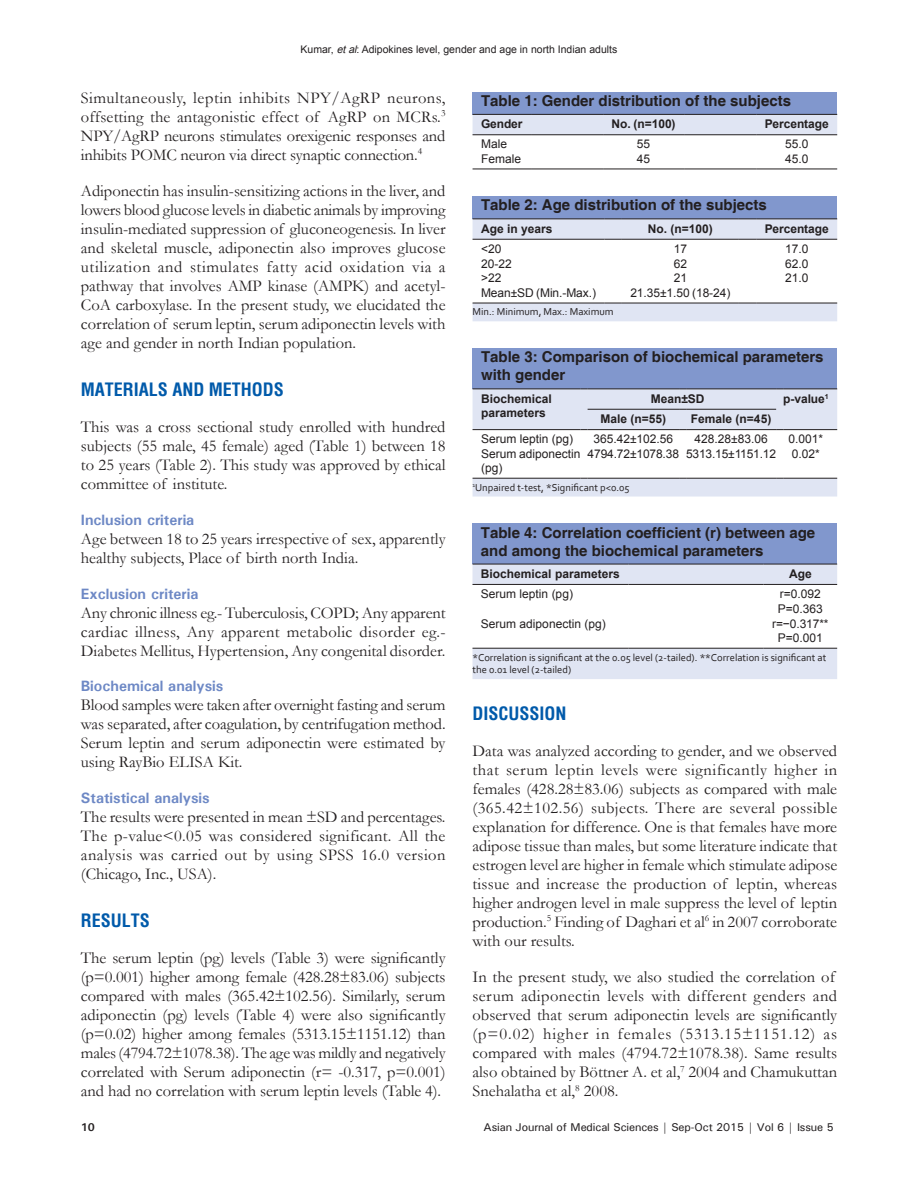
<style>
.page{position:relative;width:918px;height:1188px;background:#fff}
.page>*{position:absolute;margin:0;border:0;box-sizing:border-box;transform-origin:0 0}
.t1{font:700 condensed 18px "Helvetica";color:#015aaa}
.TX{font:16.5px/19px "Garamond";color:#231f20;text-align:justify}
.TT{font:700 15px/18px "Helvetica";color:#231f20}
.t2{font:700 15px "Univers";color:#6d88c5}
.TB{font:12px "Arial";color:#231f20}
.TCH{font:700 12px/14.4px "Arial";color:#231f20}
.TBL{font:12px/14.4px "Arial";letter-spacing:-.005em;color:#231f20}
.t3{font:500 11.25px "Univers";letter-spacing:-.01em;color:#231f20}
.t4{font:700 11.25px "Univers";color:#231f20}
.TFN{font:10.5px/12.6px "Corbel";color:#231f20}
.t5{font:10.5px "Arial";color:#231f20}
.s1{font-style:italic}
</style>
<div class="page">
<div style="left:473px;top:92px;width:364px;height:22px;background:#8197cd"></div>
<div style="left:473px;top:115px;width:364px;height:19px;background:#e0e5f3"></div>
<hr style="left:473px;top:169px;width:58px;height:1px;background:#231f20">
<hr style="left:531px;top:169px;width:72px;height:1px;background:#231f20">
<hr style="left:603px;top:169px;width:81px;height:1px;background:#231f20">
<hr style="left:684px;top:169px;width:72px;height:1px;background:#231f20">
<hr style="left:756px;top:169px;width:81px;height:1px;background:#231f20">
<hr style="left:473px;top:134px;width:58px;height:1px;background:#231f20">
<hr style="left:531px;top:134px;width:72px;height:1px;background:#231f20">
<hr style="left:603px;top:134px;width:81px;height:1px;background:#231f20">
<hr style="left:684px;top:134px;width:72px;height:1px;background:#231f20">
<hr style="left:756px;top:134px;width:81px;height:1px;background:#231f20">
<hr style="left:473px;top:114px;width:58px;height:1px;background:#231f20">
<hr style="left:531px;top:114px;width:72px;height:1px;background:#231f20">
<hr style="left:603px;top:114px;width:81px;height:1px;background:#231f20">
<hr style="left:684px;top:114px;width:72px;height:1px;background:#231f20">
<hr style="left:756px;top:114px;width:81px;height:1px;background:#231f20">
<div style="left:473px;top:196px;width:364px;height:23px;background:#8197cd"></div>
<svg style="left:473px;top:218px;width:364px;height:103px"></svg>
<hr style="left:756px;top:218px;width:81px;height:1px;background:#231f20">
<div style="left:473px;top:348px;width:364px;height:41px;background:#8197cd"></div>
<svg style="left:473px;top:388px;width:364px;height:109px"></svg>
<div style="left:472px;top:524px;width:365px;height:40px;background:#8197cd"></div>
<svg style="left:472px;top:565px;width:365px;height:114px"></svg>
<hr style="left:472px;top:648px;width:156px;height:1px;background:#231f20">
<hr style="left:628px;top:648px;width:136px;height:1px;background:#231f20">
<hr style="left:764px;top:648px;width:73px;height:1px;background:#231f20">
<hr style="left:472px;top:584px;width:156px;height:1px;background:#231f20">
<hr style="left:628px;top:584px;width:136px;height:1px;background:#231f20">
<hr style="left:764px;top:584px;width:73px;height:1px;background:#231f20">
<hr style="left:472px;top:564px;width:156px;height:1px;background:#231f20">
<hr style="left:628px;top:564px;width:136px;height:1px;background:#231f20">
<hr style="left:764px;top:564px;width:73px;height:1px;background:#231f20">
<p class="t5" style="left:301px;top:42px;width:318px">Kumar, <span class="s1">etal</span>: Adipokines level, gender and age in north Indian adults</p>
<p class="TX" style="left:81px;top:88px;width:366px">Simultaneously, leptin inhibits NPY/AgRP neurons, offsetting the antagonistic effect of AgRP on MCRs.<sup>3<br></sup>NPY/AgRP neurons stimulates orexigenic responses and inhibits POMC neuron via direct synaptic connection.<sup>4</sup></p>
<p class="TX" style="left:81px;top:181px;width:366px">Adiponectin has insulin-sensitizing actions in the liver, and lowers blood glucose levels in diabetic animals by improving insulin-mediated suppression of gluconeogenesis. In liver and skeletal muscle, adiponectin also improves glucose utilization and stimulates fatty acid oxidation via a pathway that involves AMP kinase (AMPK) and acetyl-CoA carboxylase. In the present study, we elucidated the correlation of serum leptin, serum adiponectin levels with age and gender in north Indian population.</p>
<h1 class="t1" style="left:81px;top:378px;width:205px">MATERIALS AND METHODS</h1>
<p class="TX" style="left:81px;top:417px;width:366px">This was a cross sectional study enrolled with hundred subjects (55 male, 45 female) aged (Table 1) between 18 to 25 years (Table 2). This study was approved by ethical committee of institute.</p>
<h2 class="t2" style="left:81px;top:510px;width:115px">Inclusion criteria</h2>
<p class="TX" style="left:81px;top:529px;width:366px">Age between 18 to 25 years irrespective of sex, apparently healthy subjects, Place of birth north India.</p>
<h2 class="t2" style="left:81px;top:584px;width:119px">Exclusion criteria</h2>
<p class="TX" style="left:81px;top:602px;width:366px">Any chronic illness eg.- Tuberculosis, COPD; Any apparent cardiac illness, Any apparent metabolic disorder eg.- Diabetes Mellitus, Hypertension, Any congenital disorder.</p>
<h2 class="t2" style="left:81px;top:676px;width:144px">Biochemical analysis</h2>
<p class="TX" style="left:81px;top:695px;width:366px">Blood samples were taken after overnight fasting and serum was separated, after coagulation, by centrifugation method.<br>Serum leptin and serum adiponectin were estimated by using RayBio ELISA Kit.</p>
<h2 class="t2" style="left:81px;top:788px;width:130px">Statistical analysis</h2>
<p class="TX" style="left:81px;top:807px;width:366px">The results were presented in mean ±SD and percentages.<br>The p-value&lt;0.05 was considered significant. All the analysis was carried out by using SPSS 16.0 version (Chicago, Inc., USA).</p>
<h1 class="t1" style="left:81px;top:908px;width:71px">RESULTS</h1>
<p class="TX" style="left:81px;top:948px;width:366px">The serum leptin (pg) levels (Table 3) were significantly (p=0.001) higher among female (428.28±83.06) subjects compared with males (365.42±102.56). Similarly, serum adiponectin (pg) levels (Table 4) were also significantly (p=0.02) higher among females (5313.15±1151.12) than males (4794.72±1078.38). The age was mildly and negatively correlated with Serum adiponectin (r= -0.317, p=0.001) and had no correlation with serum leptin levels (Table 4).</p>
<p class="TT" style="left:481px;top:92px;width:312px">Table 1: Gender distribution of the subjects</p>
<p class="TCH" style="left:481px;top:117px;width:43px">Gender</p>
<p class="TCH" style="left:612px;top:117px;width:66px">No. (n=100)</p>
<p class="TCH" style="left:765px;top:117px;width:66px">Percentage</p>
<p class="TB" style="left:481px;top:136px;width:28px">Male</p>
<p class="TB" style="left:637px;top:136px;width:15px">55</p>
<p class="TB" style="left:785px;top:136px;width:25px">55.0</p>
<p class="TBL" style="left:481px;top:151px;width:42px">Female</p>
<p class="TBL" style="left:637px;top:151px;width:15px">45</p>
<p class="TBL" style="left:785px;top:151px;width:25px">45.0</p>
<p class="TT" style="left:481px;top:197px;width:287px">Table 2: Age distribution of the subjects</p>
<p class="TCH" style="left:481px;top:221px;width:73px">Age in years</p>
<p class="TCH" style="left:648px;top:221px;width:67px">No. (n=100)</p>
<p class="TCH" style="left:765px;top:221px;width:66px">Percentage</p>
<p class="TB" style="left:481px;top:240px;width:22px">&lt;20</p>
<p class="TB" style="left:674px;top:240px;width:15px">17</p>
<p class="TB" style="left:785px;top:240px;width:25px">17.0</p>
<p class="TB" style="left:481px;top:255px;width:32px">20‑22</p>
<p class="TB" style="left:674px;top:255px;width:15px">62</p>
<p class="TB" style="left:785px;top:255px;width:25px">62.0</p>
<p class="TB" style="left:481px;top:270px;width:22px">&gt;22</p>
<p class="TB" style="left:674px;top:270px;width:15px">21</p>
<p class="TB" style="left:785px;top:270px;width:25px">21.0</p>
<p class="TBL" style="left:481px;top:285px;width:117px">Mean±SD (Min.‑Max.)</p>
<p class="TBL" style="left:630px;top:285px;width:102px">21.35±1.50 (18‑24)</p>
<p class="TFN" style="left:473px;top:305px;width:143px">Min.: Minimum, Max.: Maximum</p>
<p class="TT" style="left:481px;top:349px;width:344px">Table 3: Comparison of biochemical parameters with gender</p>
<p class="TCH" style="left:481px;top:391px;width:72px">Biochemical parameters</p>
<p class="TCH" style="left:651px;top:391px;width:55px">Mean±SD</p>
<p class="TCH" style="left:783px;top:391px;width:47px">p‑value<sup>1</sup></p>
<p class="TCH" style="left:601px;top:412px;width:67px">Male (n=55)</p>
<p class="TCH" style="left:691px;top:412px;width:82px">Female (n=45)</p>
<p class="TB" style="left:481px;top:431px;width:94px">Serum leptin (pg)</p>
<p class="TB" style="left:593px;top:431px;width:81px">365.42±102.56</p>
<p class="TB" style="left:694px;top:431px;width:75px">428.28±83.06</p>
<p class="TB" style="left:789px;top:431px;width:36px">0.001*</p>
<p class="TBL" style="left:481px;top:446px;width:101px">Serum adiponectin (pg)</p>
<p class="TBL" style="left:588px;top:446px;width:93px">4794.72±1078.38</p>
<p class="TBL" style="left:686px;top:446px;width:91px">5313.15±1151.12</p>
<p class="TBL" style="left:792px;top:446px;width:30px">0.02*</p>
<p class="TFN" style="left:473px;top:480px;width:159px"><sup>1</sup>Unpaired t‑test, *Significant p&lt;0.05</p>
<p class="TT" style="left:481px;top:524px;width:336px">Table 4: Correlation coefficient (r) between age and among the biochemical parameters</p>
<p class="TCH" style="left:481px;top:567px;width:140px">Biochemical parameters</p>
<p class="TCH" style="left:789px;top:567px;width:24px">Age</p>
<p class="TB" style="left:481px;top:585px;width:94px">Serum leptin (pg)</p>
<p class="TB" style="left:780px;top:585px;width:43px">r=0.092</p>
<p class="TB" style="left:778px;top:600px;width:47px">P=0.363</p>
<p class="TB" style="left:481px;top:615px;width:126px">Serum adiponectin (pg)</p>
<p class="TB" style="left:772px;top:615px;width:58px">r=−0.317**</p>
<p class="TBL" style="left:778px;top:631px;width:47px">P=0.001</p>
<p class="TFN" style="left:472px;top:650px;width:355px">*Correlation is significant at the 0.05 level (2‑tailed). **Correlation is significant at the 0.01 level (2‑tailed)</p>
<h1 class="t1" style="left:472px;top:701px;width:96px">DISCUSSION</h1>
<p class="TX" style="left:472px;top:741px;width:366px">Data was analyzed according to gender, and we observed that serum leptin levels were significantly higher in females (428.28±83.06) subjects as compared with male (365.42±102.56) subjects. There are several possible explanation for difference. One is that females have more adipose tissue than males, but some literature indicate that estrogen level are higher in female which stimulate adipose tissue and increase the production of leptin, whereas higher androgen level in male suppress the level of leptin production.<sup>5</sup> Finding of Daghari et al<sup>6</sup> in 2007 corroborate with our results.</p>
<p class="TX" style="left:472px;top:967px;width:366px;text-align:left">In the present study, we also studied the correlation of serum adiponectin levels with different genders and observed that serum adiponectin levels are significantly (p=0.02) higher in females (5313.15±1151.12) as compared with males (4794.72±1078.38). Same results also obtained by Böttner A. et al,<sup>7</sup> 2004 and Chamukuttan Snehalatha et al,<sup>8</sup> 2008.</p>
<p class="t4" style="left:81px;top:1120px;width:16px">10</p>
<p class="t3" style="left:484px;top:1120px;width:352px">Asian Journal of Medical Sciences | Sep-Oct 2015 | Vol 6 | Issue 5</p>
</div>
